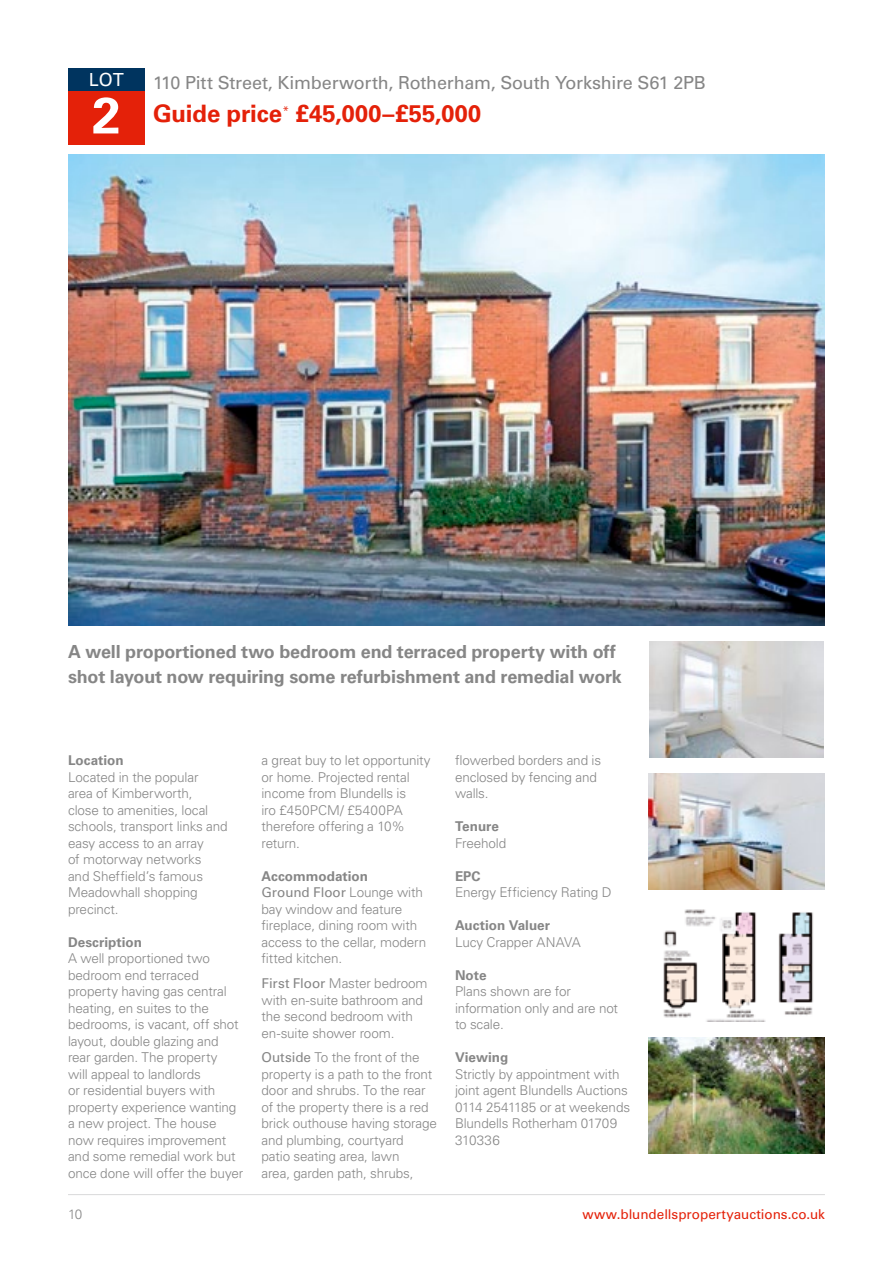
<style>
.page{position:relative;width:893px;height:1263px;background:#fff}
.page>*{position:absolute;margin:0;border:0;box-sizing:border-box;transform-origin:0 0}
.t1{font:700 51px "Univers LT Std";color:#fff}
.t2{font:700 24px "Univers LT Std";letter-spacing:-.005em;color:#e42109}
.t3{font:700 18px/24.8px "Univers LT Std";letter-spacing:-.01em;color:#868686}
.t4{font:18px "Univers LT Std";letter-spacing:-.015em;color:#868686}
.t5{font:18px "Univers LT Std";color:#fff}
.t6{font:300 13.5px/16.5px "Univers LT Std";letter-spacing:-.01em;color:#868686}
.t7{font:700 13.5px "Univers LT Std";color:#868686}
.t8{font:13.5px "Univers LT Std";color:#e42109}
.s1{font-weight:700}
.s2{font-weight:400}
</style>
<div class="page">
<hr style="left:68px;top:1194px;width:757px;height:1px;background:#d9d9da">
<div style="left:68px;top:68px;width:77px;height:23px;background:#00345f"></div>
<img style="left:649px;top:642px;width:175px;height:115px">
<img style="left:663px;top:909px;width:150px;height:112px">
<img style="left:648px;top:774px;width:177px;height:115px">
<img style="left:648px;top:1038px;width:177px;height:115px">
<div style="left:68px;top:91px;width:77px;height:54px;background:#e42109"></div>
<img style="left:68px;top:154px;width:757px;height:471px">
<h3 class="t5" style="left:89px;top:69px;width:37px">LOT</h3>
<h1 class="t1" style="left:92px;top:86px;width:30px">2</h1>
<h3 class="t4" style="left:153px;top:72px;width:554px">110 Pitt Street, Kimberworth, Rotherham, South Yorkshire S61 2PB</h3>
<h2 class="t2" style="left:153px;top:99px;width:330px">Guide price<sup>*</sup> £45,000–£55,000</h2>
<h3 class="t3" style="left:68px;top:639px;width:555px">A well proportioned two bedroom end terraced property with off shot layout now requiring some refurbishment and remedial work</h3>
<p class="t7" style="left:68px;top:753px;width:57px">Location</p>
<p class="t6" style="left:68px;top:769px;width:161px">Located in the popular<br>area of Kimberworth,<br>close to amenities, local schools, transport links and easy access to an array<br>of motorway networks<br>and Sheffield’s famous<br>Meadowhall shopping precinct.</p>
<p class="t7" style="left:68px;top:934px;width:76px">Description</p>
<p class="t6" style="left:68px;top:950px;width:177px">A well proportioned two bedroom end terraced property having gas central heating, en suites to the bedrooms, is vacant, off shot layout, double glazing and rear garden. The property<br>will appeal to landlords<br>or residential buyers with property experience wanting a new project. The house now requires improvement and some remedial work but once done will offer the buyer</p>
<p class="t6" style="left:261px;top:752px;width:171px">a great buy to let opportunity or home. Projected rental income from Blundells is<br>iro £450PCM/ £5400PA therefore offering a 10% return.</p>
<p class="t6" style="left:261px;top:868px;width:166px"><span class="s1">Accommodation<br></span><span class="s2">Ground Floor</span> Lounge with bay window and feature fireplace, dining room with access to the cellar, modern fitted kitchen.</p>
<p class="t6" style="left:261px;top:975px;width:168px"><span class="s2">First Floor</span> Master bedroom with en-suite bathroom and the second bedroom with en-suite shower room.</p>
<p class="t6" style="left:261px;top:1049px;width:177px"><span class="s2">Outside</span> To the front of the property is a path to the front door and shrubs. To the rear of the property there is a red brick outhouse having storage and plumbing, courtyard<br>patio seating area, lawn<br>area, garden path, shrubs,</p>
<p class="t6" style="left:455px;top:752px;width:148px">flowerbed borders and is enclosed by fencing and walls.</p>
<p class="t7" style="left:455px;top:818px;width:46px">Tenure</p>
<p class="t6" style="left:455px;top:835px;width:53px">Freehold</p>
<p class="t7" style="left:455px;top:868px;width:27px">EPC</p>
<p class="t6" style="left:455px;top:884px;width:158px">Energy Efficiency Rating D</p>
<p class="t7" style="left:455px;top:917px;width:97px">Auction Valuer</p>
<p class="t6" style="left:455px;top:934px;width:127px">Lucy Crapper ANAVA</p>
<p class="t7" style="left:455px;top:967px;width:33px">Note</p>
<p class="t6" style="left:455px;top:983px;width:165px">Plans shown are for information only and are not to scale.</p>
<p class="t7" style="left:455px;top:1049px;width:55px">Viewing</p>
<p class="t6" style="left:455px;top:1066px;width:177px">Strictly by appointment with joint agent Blundells Auctions<br>0114 2541185 or at weekends<br>Blundells Rotherham 01709<br>310336</p>
<p class="t6" style="left:68px;top:1206px;width:16px">10</p>
<p class="t8" style="left:582px;top:1206px;width:244px">www.blundellspropertyauctions.co.uk</p>
</div>
